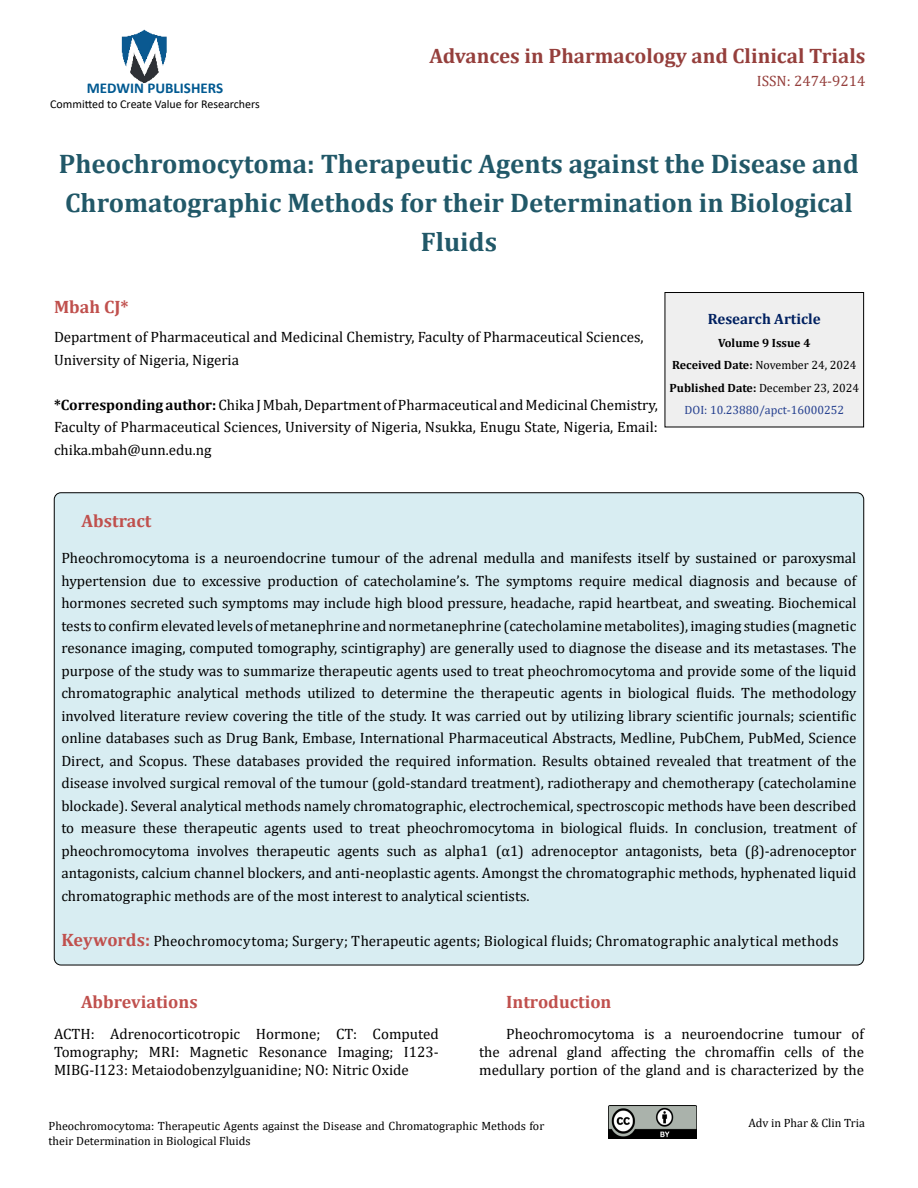
<style>
.page{position:relative;width:918px;height:1188px;background:#fff}
.page>*{position:absolute;margin:0;border:0;box-sizing:border-box;transform-origin:0 0}
.t1{font:700 27px/39px "Cambria";color:#215868;text-align:center}
.t2{font:700 21px "Cambria";color:#953f3c}
.t3{font:700 18px "Cambria";color:#c0504d}
.t4{font:15px/22.5px "Cambria";color:#000;text-align:justify}
.t5{font:700 15px "Calibri";color:#005991}
.t6{font:700 15px "Cambria";color:#002060}
.t7{font:15px "Cambria";color:#953f3c}
.t8{font:12px/14.4px "Cambria";color:#000}
.t9{font:700 12px/22.5px "Cambria";color:#000;text-align:center}
.t10{font:12px "Calibri";color:#000}
.s1{font-weight:700}
.s2{font-weight:400}
.s3{font-weight:400;color:#25408f}
.s4{font-weight:700;font-size:18px;color:#c0504d}
</style>
<div class="page">
<img style="left:121px;top:29px;width:46px;height:54px">
<img style="left:608px;top:1105px;width:89px;height:34px">
<div style="left:665px;top:293px;width:199px;height:134px;background:#efefef"></div>
<div style="left:665px;top:292px;width:199px;height:135px;border:1px solid #000"></div>
<div style="left:54px;top:493px;width:810px;height:472px;background:#d8edf2;border-radius:7px"></div>
<p class="t5" style="left:87px;top:78px;width:138px">MEDWIN PUBLISHERS</p>
<p class="t10" style="left:50px;top:95px;width:211px">Committed to Create Value for Researchers</p>
<h2 class="t2" style="left:429px;top:42px;width:438px">Advances in Pharmacology and Clinical Trials</h2>
<p class="t7" style="left:757px;top:72px;width:110px">ISSN: 2474-9214</p>
<h1 class="t1" style="left:59px;top:144px;width:802px">Pheochromocytoma: Therapeutic Agents against the Disease and<br>Chromatographic Methods for their Determination in Biological<br>Fluids</h1>
<p class="t3" style="left:54px;top:294px;width:76px">Mbah CJ*</p>
<p class="t4" style="left:54px;top:326px;width:591px">Department of Pharmaceutical and Medicinal Chemistry, Faculty of Pharmaceutical Sciences,<br>University of Nigeria, Nigeria</p>
<p class="t4" style="left:54px;top:393px;width:605px"><span class="s1">*Corresponding author:</span>Chika J Mbah, Department of Pharmaceutical and Medicinal Chemistry, Faculty of Pharmaceutical Sciences, University of Nigeria, Nsukka, Enugu State, Nigeria, Email: chika.mbah@unn.edu.ng</p>
<p class="t6" style="left:708px;top:308px;width:114px">Research Article</p>
<p class="t9" style="left:670px;top:331px;width:191px">Volume 9 Issue 4<br>Received Date: <span class="s2">November 24, 2024<br></span>Published Date: <span class="s2">December 23, 2024<br></span><span class="s3">DOI: 10.23880/apct-16000252</span></p>
<p class="t3" style="left:82px;top:508px;width:71px">Abstract</p>
<p class="t4" style="left:61px;top:547px;width:797px">Pheochromocytoma is a neuroendocrine tumour of the adrenal medulla and manifests itself by sustained or paroxysmal hypertension due to excessive production of catecholamine’s. The symptoms require medical diagnosis and because of hormones secreted such symptoms may include high blood pressure, headache, rapid heartbeat, and sweating. Biochemical tests to confirm elevated levels of metanephrine and normetanephrine (catecholamine metabolites), imaging studies (magnetic resonance imaging, computed tomography, scintigraphy) are generally used to diagnose the disease and its metastases. The purpose of the study was to summarize therapeutic agents used to treat pheochromocytoma and provide some of the liquid chromatographic analytical methods utilized to determine the therapeutic agents in biological fluids. The methodology involved literature review covering the title of the study. It was carried out by utilizing library scientific journals; scientific online databases such as Drug Bank, Embase, International Pharmaceutical Abstracts, Medline, PubChem, PubMed, Science Direct, and Scopus. These databases provided the required information. Results obtained revealed that treatment of the disease involved surgical removal of the tumour (gold-standard treatment), radiotherapy and chemotherapy (catecholamine blockade). Several analytical methods namely chromatographic, electrochemical, spectroscopic methods have been described to measure these therapeutic agents used to treat pheochromocytoma in biological fluids. In conclusion, treatment of pheochromocytoma involves therapeutic agents such as alpha1 (α1) adrenoceptor antagonists, beta (β)-adrenoceptor antagonists, calcium channel blockers, and anti-neoplastic agents. Amongst the chromatographic methods, hyphenated liquid chromatographic methods are of the most interest to analytical scientists.</p>
<p class="t4" style="left:61px;top:929px;width:779px"><span class="s4">Keywords:</span> Pheochromocytoma; Surgery; Therapeutic agents; Biological fluids; Chromatographic analytical methods</p>
<p class="t3" style="left:81px;top:989px;width:118px">Abbreviations</p>
<p class="t4" style="left:54px;top:1025px;width:386px;line-height:18px">ACTH: Adrenocorticotropic Hormone; CT: Computed Tomography; MRI: Magnetic Resonance Imaging; I123- MIBG-I123: Metaiodobenzylguanidine; NO: Nitric Oxide</p>
<p class="t3" style="left:506px;top:989px;width:107px">Introduction</p>
<p class="t4" style="left:479px;top:1025px;width:386px;line-height:18px;text-indent:27px">Pheochromocytoma is a neuroendocrine tumour of the adrenal gland affecting the chromaffin cells of the medullary portion of the gland and is characterized by the</p>
<p class="t8" style="left:49px;top:1119px;width:497px">Pheochromocytoma: Therapeutic Agents against the Disease and Chromatographic Methods for their Determination in Biological Fluids</p>
<p class="t8" style="left:749px;top:1116px;width:118px">Adv in Phar &amp; Clin Tria</p>
</div>
